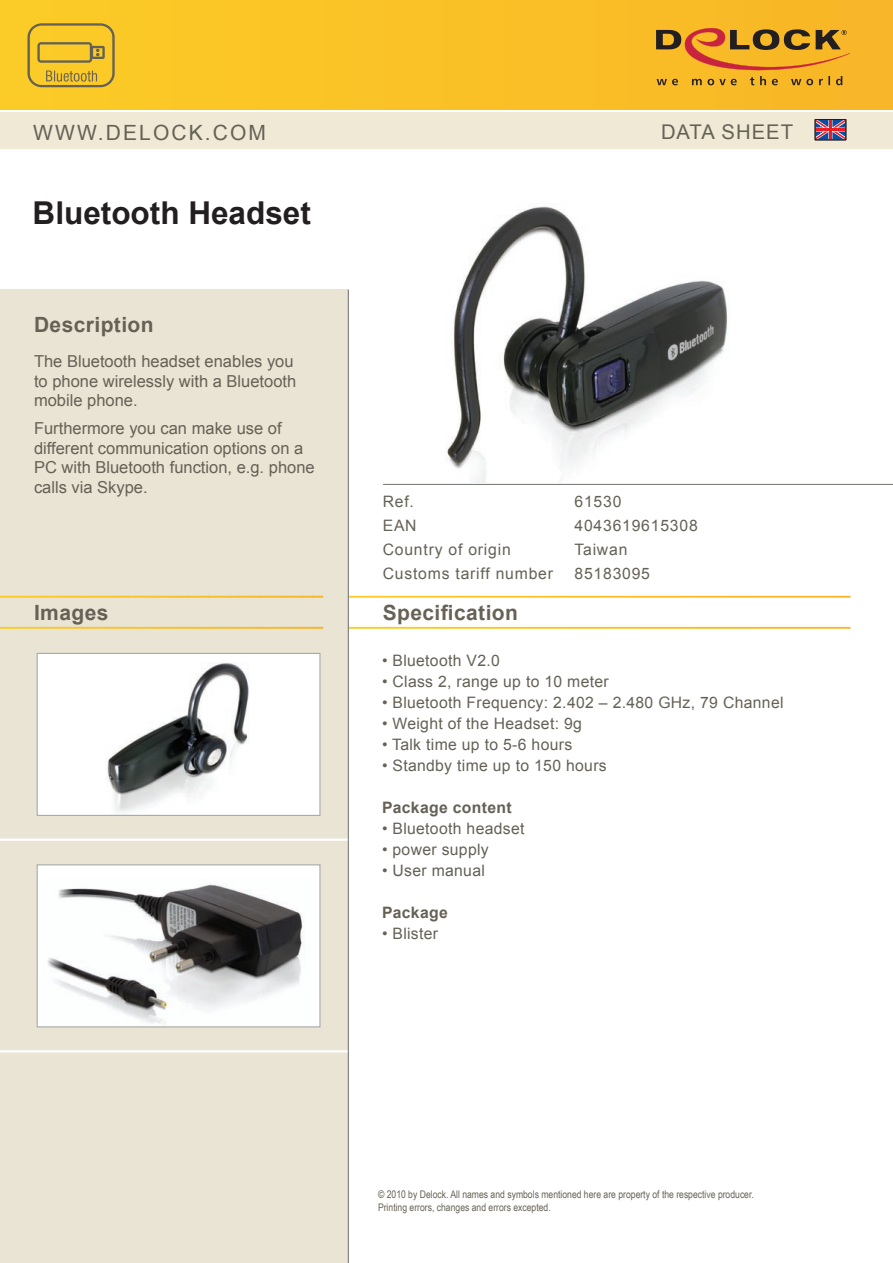
<style>
.page{position:relative;width:893px;height:1263px;background:#fff}
.page>*{position:absolute;margin:0;border:0;box-sizing:border-box;transform-origin:0 0}
.t1{font:700 31.5px "Arial";color:#231f20}
.t2{font:700 21px "Arial";letter-spacing:.02em;color:#656156}
.t3{font:21px "Arial";letter-spacing:.1em;color:#656156}
.t4{font:700 21px "Arial";letter-spacing:.02em;color:#676255}
.t5{font:20.25px "Arial";letter-spacing:.05em;color:#656156}
.t6{font:16.5px/19.5px "Arial";color:#656156}
.t7{font:15.75px "Arial";letter-spacing:.02em;color:#656156}
.t8{font:15.75px/24px "Arial";letter-spacing:.05em;color:#656156}
.t9{font:700 15.75px "Arial";letter-spacing:.02em;color:#656156}
.t10{font:10.5px/13.5px "Arial Narrow";color:#676255}
</style>
<div class="page">
<svg style="left:349px;top:596px;width:501px;height:33px"></svg>
<div style="left:0;top:290px;width:349px;height:973px;background:#e9e4d3"></div>
<svg style="left:0;top:596px;width:10px;height:33px"></svg>
<svg style="left:10px;top:596px;width:11px;height:33px"></svg>
<svg style="left:21px;top:596px;width:10px;height:33px"></svg>
<svg style="left:31px;top:596px;width:11px;height:33px"></svg>
<svg style="left:42px;top:596px;width:10px;height:33px"></svg>
<svg style="left:52px;top:596px;width:11px;height:33px"></svg>
<svg style="left:63px;top:596px;width:10px;height:33px"></svg>
<svg style="left:73px;top:596px;width:10px;height:33px"></svg>
<svg style="left:83px;top:596px;width:11px;height:33px"></svg>
<svg style="left:94px;top:596px;width:10px;height:33px"></svg>
<svg style="left:104px;top:596px;width:11px;height:33px"></svg>
<svg style="left:115px;top:596px;width:10px;height:33px"></svg>
<svg style="left:125px;top:596px;width:11px;height:33px"></svg>
<svg style="left:136px;top:596px;width:10px;height:33px"></svg>
<svg style="left:146px;top:596px;width:10px;height:33px"></svg>
<svg style="left:156px;top:596px;width:11px;height:33px"></svg>
<svg style="left:167px;top:596px;width:10px;height:33px"></svg>
<svg style="left:177px;top:596px;width:11px;height:33px"></svg>
<svg style="left:188px;top:596px;width:10px;height:33px"></svg>
<svg style="left:198px;top:596px;width:10px;height:33px"></svg>
<svg style="left:208px;top:596px;width:11px;height:33px"></svg>
<svg style="left:219px;top:596px;width:10px;height:33px"></svg>
<svg style="left:229px;top:596px;width:11px;height:33px"></svg>
<svg style="left:240px;top:596px;width:10px;height:33px"></svg>
<svg style="left:250px;top:596px;width:11px;height:33px"></svg>
<svg style="left:261px;top:596px;width:10px;height:33px"></svg>
<svg style="left:271px;top:596px;width:10px;height:33px"></svg>
<svg style="left:281px;top:596px;width:11px;height:33px"></svg>
<svg style="left:292px;top:596px;width:10px;height:33px"></svg>
<svg style="left:302px;top:596px;width:11px;height:33px"></svg>
<svg style="left:313px;top:596px;width:10px;height:33px"></svg>
<hr style="left:323px;top:596px;width:1px;height:33px;background:#f8b52c">
<div style="left:0;top:0;width:893px;height:109px;background:#fac226"></div>
<div style="left:0;top:113px;width:893px;height:36px;background:#efe9d5"></div>
<svg style="left:817px;top:121px;width:27px;height:17px"></svg>
<hr style="left:829px;top:120px;width:3px;height:20px;background:#ee1d23">
<hr style="left:815px;top:128px;width:31px;height:3px;background:#ee1d23">
<div style="left:815px;top:119px;width:31px;height:21px;border:1px solid #231f20"></div>
<svg style="left:27px;top:23px;width:88px;height:64px"></svg>
<hr style="left:0;top:838px;width:349px;height:3px;background:#fff">
<hr style="left:0;top:1050px;width:349px;height:2px;background:#fff">
<hr style="left:348px;top:290px;width:1px;height:973px;background:#70726e">
<svg style="left:656px;top:28px;width:195px;height:57px"></svg>
<hr style="left:383px;top:484px;width:510px;height:1px;background:#70726e">
<img style="left:445px;top:206px;width:283px;height:276px">
<div style="left:37px;top:653px;width:283px;height:162px;background:#fff"></div>
<img style="left:106px;top:662px;width:143px;height:152px">
<div style="left:37px;top:653px;width:284px;height:163px;border:1px solid #a9aaa9"></div>
<div style="left:37px;top:865px;width:283px;height:162px;background:#fff"></div>
<img style="left:47px;top:884px;width:257px;height:140px">
<div style="left:37px;top:864px;width:284px;height:163px;border:1px solid #a9aaa9"></div>
<h2 class="t3" style="left:33px;top:118px;width:234px">WWW.DELOCK.COM</h2>
<p class="t5" style="left:661px;top:119px;width:134px">DATA SHEET</p>
<h1 class="t1" style="left:33px;top:192px;width:280px">Bluetooth Headset</h1>
<h2 class="t2" style="left:34px;top:311px;width:121px">Description</h2>
<p class="t6" style="left:34px;top:352px;width:264px">The Bluetooth headset enables you to phone wirelessly with a Bluetooth mobile phone.</p>
<p class="t6" style="left:34px;top:419px;width:282px">Furthermore you can make use of different communication options on a<br>PC with Bluetooth function, e.g. phone calls via Skype.</p>
<h2 class="t2" style="left:34px;top:599px;width:76px">Images</h2>
<p class="t8" style="left:383px;top:490px;width:172px">Ref.<br>EAN<br>Country of origin<br>Customs tariff number</p>
<h2 class="t4" style="left:383px;top:599px;width:137px">Specification</h2>
<p class="t8" style="left:574px;top:490px;width:125px">61530<br>4043619615308<br>Taiwan<br>85183095</p>
<p class="t7" style="left:382px;top:650px;width:119px">• Bluetooth V2.0</p>
<p class="t7" style="left:382px;top:671px;width:228px">• Class 2, range up to 10 meter</p>
<p class="t7" style="left:382px;top:692px;width:403px">• Bluetooth Frequency: 2.402 – 2.480 GHz, 79 Channel</p>
<p class="t7" style="left:382px;top:713px;width:201px">• Weight of the Headset: 9g</p>
<p class="t7" style="left:382px;top:734px;width:192px">• Talk time up to 5-6 hours</p>
<p class="t7" style="left:382px;top:755px;width:226px">• Standby time up to 150 hours</p>
<p class="t9" style="left:382px;top:797px;width:131px">Package content</p>
<p class="t7" style="left:382px;top:818px;width:144px">• Bluetooth headset</p>
<p class="t7" style="left:382px;top:839px;width:108px">• power supply</p>
<p class="t7" style="left:382px;top:860px;width:104px">• User manual</p>
<p class="t9" style="left:382px;top:902px;width:67px">Package</p>
<p class="t7" style="left:382px;top:923px;width:58px">• Blister</p>
<p class="t10" style="left:378px;top:1187px;width:377px">© 2010 by Delock. All names and symbols mentioned here are property of the respective producer.<br>Printing errors, changes and errors excepted.</p>
</div>
